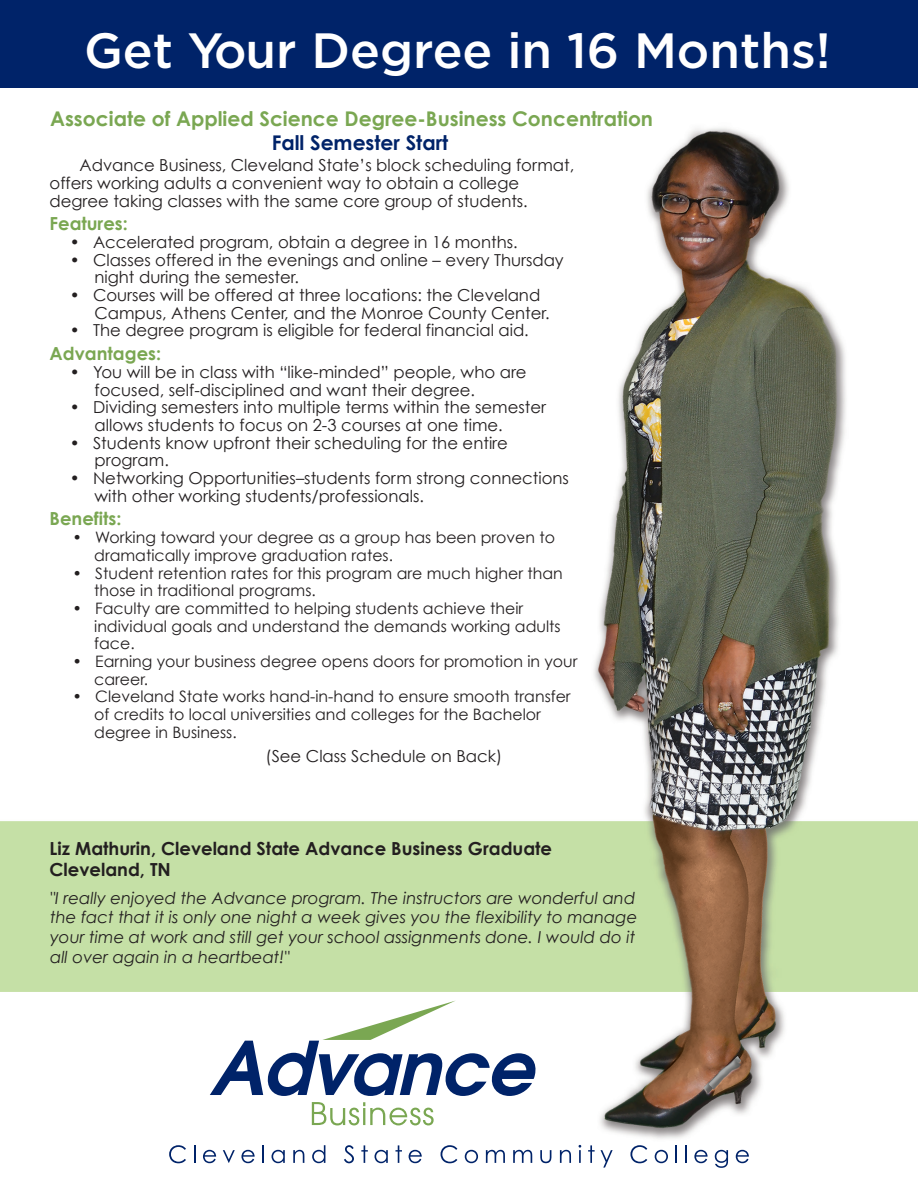
<style>
.page{position:relative;width:918px;height:1188px;background:#fff}
.page>*{position:absolute;margin:0;border:0;box-sizing:border-box;transform-origin:0 0}
.t1{font:500 49.5px "Gotham";color:#fff}
.t2{font:700 20.25px "Century Gothic";color:#7aa752}
.t3{font:700 20.25px "Century Gothic";color:#002369}
.t4{font:700 18px/21.6px "Century Gothic";color:#231f20}
.t5{font:700 18px "Century Gothic";color:#7aa752}
.t6{font:16.5px/17.7px "Century Gothic";color:#231f20}
.t7{font:italic 16.5px/19.8px "Century Gothic";color:#231f20}
.t8{font:15.75px/17.7px "Century Gothic";color:#231f20}
</style>
<div class="page">
<img style="left:0;top:128px;width:918px;height:1036px">
<div style="left:0;top:0;width:918px;height:88px;background:#002369"></div>
<svg style="left:312px;top:1102px;width:122px;height:23px"></svg>
<svg style="left:210px;top:1001px;width:328px;height:95px"></svg>
<svg style="left:169px;top:1145px;width:17px;height:18px"></svg>
<svg style="left:194px;top:1145px;width:1px;height:18px"></svg>
<svg style="left:203px;top:1150px;width:13px;height:13px"></svg>
<svg style="left:223px;top:1150px;width:12px;height:13px"></svg>
<svg style="left:241px;top:1150px;width:14px;height:13px"></svg>
<svg style="left:262px;top:1145px;width:2px;height:18px"></svg>
<svg style="left:272px;top:1150px;width:13px;height:13px"></svg>
<svg style="left:293px;top:1150px;width:11px;height:13px"></svg>
<svg style="left:312px;top:1145px;width:13px;height:18px"></svg>
<svg style="left:344px;top:1145px;width:10px;height:18px"></svg>
<svg style="left:361px;top:1145px;width:7px;height:18px"></svg>
<svg style="left:375px;top:1150px;width:13px;height:13px"></svg>
<svg style="left:395px;top:1145px;width:7px;height:18px"></svg>
<svg style="left:409px;top:1150px;width:13px;height:13px"></svg>
<svg style="left:441px;top:1145px;width:16px;height:18px"></svg>
<svg style="left:465px;top:1150px;width:13px;height:13px"></svg>
<svg style="left:486px;top:1150px;width:19px;height:13px"></svg>
<svg style="left:513px;top:1150px;width:19px;height:13px"></svg>
<svg style="left:540px;top:1150px;width:11px;height:13px"></svg>
<svg style="left:560px;top:1150px;width:11px;height:13px"></svg>
<svg style="left:579px;top:1145px;width:2px;height:18px"></svg>
<svg style="left:588px;top:1145px;width:7px;height:18px"></svg>
<svg style="left:601px;top:1150px;width:12px;height:18px"></svg>
<svg style="left:630px;top:1145px;width:17px;height:18px"></svg>
<svg style="left:655px;top:1150px;width:13px;height:13px"></svg>
<svg style="left:676px;top:1145px;width:1px;height:18px"></svg>
<svg style="left:685px;top:1145px;width:2px;height:18px"></svg>
<svg style="left:694px;top:1150px;width:14px;height:13px"></svg>
<svg style="left:715px;top:1150px;width:13px;height:18px"></svg>
<svg style="left:736px;top:1150px;width:13px;height:13px"></svg>
<h1 class="t1" style="left:84px;top:18px;width:748px">Get Your Degree in 16 Months!</h1>
<p class="t2" style="left:50px;top:105px;width:605px">Associate of Applied Science Degree-Business Concentration</p>
<p class="t3" style="left:272px;top:129px;width:178px">Fall Semester Start</p>
<p class="t6" style="left:50px;top:156px;width:526px;text-indent:30px">Advance Business, Cleveland State’s block scheduling format, offers working adults a convenient way to obtain a college degree taking classes with the same core group of students.</p>
<p class="t5" style="left:50px;top:212px;width:80px">Features:</p>
<p class="t6" style="left:70px;top:233px;width:449px">• Accelerated program, obtain a degree in 16 months.</p>
<p class="t6" style="left:95px;top:251px;width:471px;text-indent:-25px">• Classes offered in the evenings and online – every Thursday night during the semester.</p>
<p class="t6" style="left:95px;top:286px;width:457px;text-indent:-25px">• Courses will be offered at three locations: the Cleveland<br>Campus, Athens Center, and the Monroe County Center.</p>
<p class="t6" style="left:70px;top:321px;width:461px">• The degree program is eligible for federal financial aid.</p>
<p class="t5" style="left:50px;top:342px;width:113px">Advantages:</p>
<p class="t6" style="left:95px;top:363px;width:434px;text-indent:-25px">• You will be in class with “like-minded” people, who are focused, self-disciplined and want their degree.</p>
<p class="t6" style="left:95px;top:398px;width:453px;text-indent:-25px">• Dividing semesters into multiple terms within the semester allows students to focus on 2-3 courses at one time.</p>
<p class="t6" style="left:95px;top:434px;width:415px;text-indent:-25px">• Students know upfront their scheduling for the entire program.</p>
<p class="t6" style="left:95px;top:469px;width:476px;text-indent:-25px">• Networking Opportunities–students form strong connections with other working students/professionals.</p>
<p class="t5" style="left:50px;top:508px;width:73px">Benefits:</p>
<p class="t8" style="left:94px;top:528px;width:462px;text-indent:-22px">• Working toward your degree as a group has been proven to dramatically improve graduation rates.</p>
<p class="t8" style="left:94px;top:564px;width:470px;text-indent:-22px">• Student retention rates for this program are much higher than those in traditional programs.</p>
<p class="t8" style="left:94px;top:599px;width:468px;text-indent:-22px">• Faculty are committed to helping students achieve their individual goals and understand the demands working adults face.</p>
<p class="t8" style="left:94px;top:652px;width:485px;text-indent:-22px">• Earning your business degree opens doors for promotion in your career.</p>
<p class="t8" style="left:94px;top:688px;width:478px;text-indent:-22px">• Cleveland State works hand-in-hand to ensure smooth transfer of credits to local universities and colleges for the Bachelor degree in Business.</p>
<p class="t6" style="left:266px;top:746px;width:238px">(See Class Schedule on Back)</p>
<p class="t4" style="left:50px;top:837px;width:504px">Liz Mathurin, Cleveland State Advance Business Graduate<br>Cleveland, TN</p>
<p class="t7" style="left:50px;top:888px;width:589px">"I really enjoyed the Advance program. The instructors are wonderful and the fact that it is only one night a week gives you the flexibility to manage your time at work and still get your school assignments done. I would do it all over again in a heartbeat!"</p>
</div>
